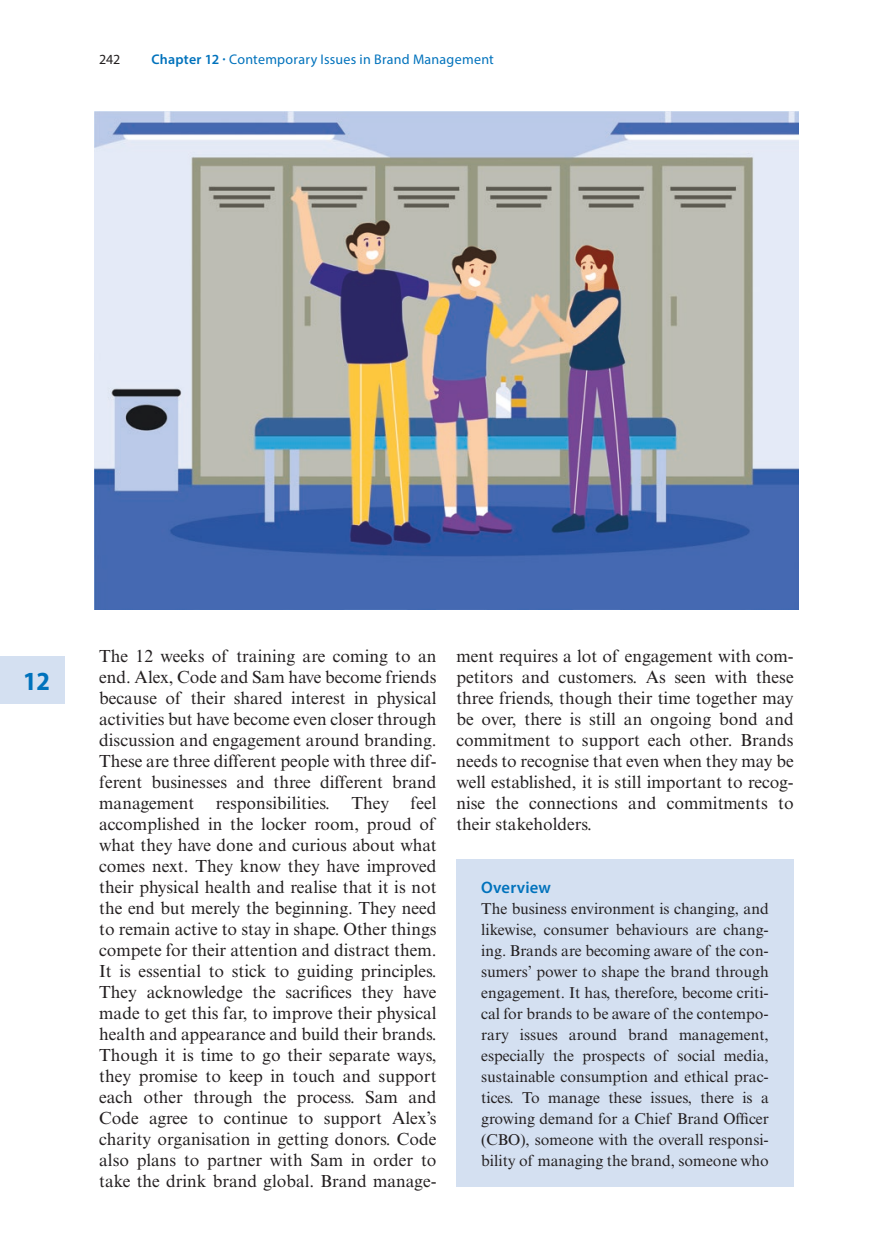
<style>
.page{position:relative;width:883px;height:1260px;background:#fff}
.page>*{position:absolute;margin:0;border:0;box-sizing:border-box;transform-origin:0 0}
.t1{font:700 semi-condensed 26.25px "Myriad Pro";color:#0072bc}
.Text{font:17.5px/21px "Times New Roman MT Std";color:#231f20;text-align:justify}
.B_title_Overview{font:600 16.62px "Myriad Pro";letter-spacing:.01em;color:#0072bc}
.B_text_flush_Overvie{font:15.75px/21px "Times New Roman MT Std";color:#231f20;text-align:justify}
.t2{font:14px "Myriad Pro";letter-spacing:.02em;color:#0072bc}
.t3{font:14px "Myriad Pro";color:#231f20}
.s1{font-weight:600}
</style>
<div class="page">
<div style="left:0;top:657px;width:64px;height:47px;background:#d4e0f1"></div>
<img style="left:95px;top:111px;width:703px;height:498px">
<div style="left:456px;top:859px;width:338px;height:59px;background:#d4e0f1"></div>
<div style="left:456px;top:882px;width:338px;height:305px;background:#d4e0f1"></div>
<p class="t3" style="left:99px;top:51px;width:23px">242</p>
<p class="t2" style="left:151px;top:51px;width:344px"><span class="s1">Chapter 12 ·</span> Contemporary Issues in Brand Management</p>
<h1 class="t1" style="left:23px;top:664px;width:29px">12</h1>
<p class="Text" style="left:99px;top:645px;width:339px">The 12 weeks of training are coming to an end. Alex, Code and Sam have become friends because of their shared interest in physical activities but have become even closer through discussion and engagement around branding.<br>These are three different people with three dif&shy;ferent businesses and three different brand management responsibilities. They feel accomplished in the locker room, proud of what they have done and curious about what comes next. They know they have improved their physical health and realise that it is not the end but merely the beginning. They need to remain active to stay in shape. Other things compete for their attention and distract them.<br>It is essential to stick to guiding principles.<br>They acknowledge the sacrifices they have made to get this far, to improve their physical health and appearance and build their brands.<br>Though it is time to go their separate ways, they promise to keep in touch and support each other through the process. Sam and Code agree to continue to support Alex’s charity organisation in getting donors. Code also plans to partner with Sam in order to take the drink brand global. Brand manage-</p>
<p class="Text" style="left:456px;top:645px;width:339px">ment requires a lot of engagement with com&shy;petitors and customers. As seen with these three friends, though their time together may be over, there is still an ongoing bond and commitment to support each other. Brands needs to recognise that even when they may be well established, it is still important to recog&shy;nise the connections and commitments to their stakeholders.</p>
<p class="B_title_Overview" style="left:481px;top:877px;width:71px">Overview</p>
<p class="B_text_flush_Overvie" style="left:481px;top:898px;width:289px">The business environment is changing, and likewise, consumer behaviours are chang&shy;ing. Brands are becoming aware of the con&shy;sumers’ power to shape the brand through engagement. It has, therefore, become criti&shy;cal for brands to be aware of the contempo&shy;rary issues around brand management, especially the prospects of social media, sustainable consumption and ethical prac&shy;tices. To manage these issues, there is a growing demand for a Chief Brand Officer (CBO), someone with the overall responsi&shy;bility of managing the brand, someone who</p>
</div>
